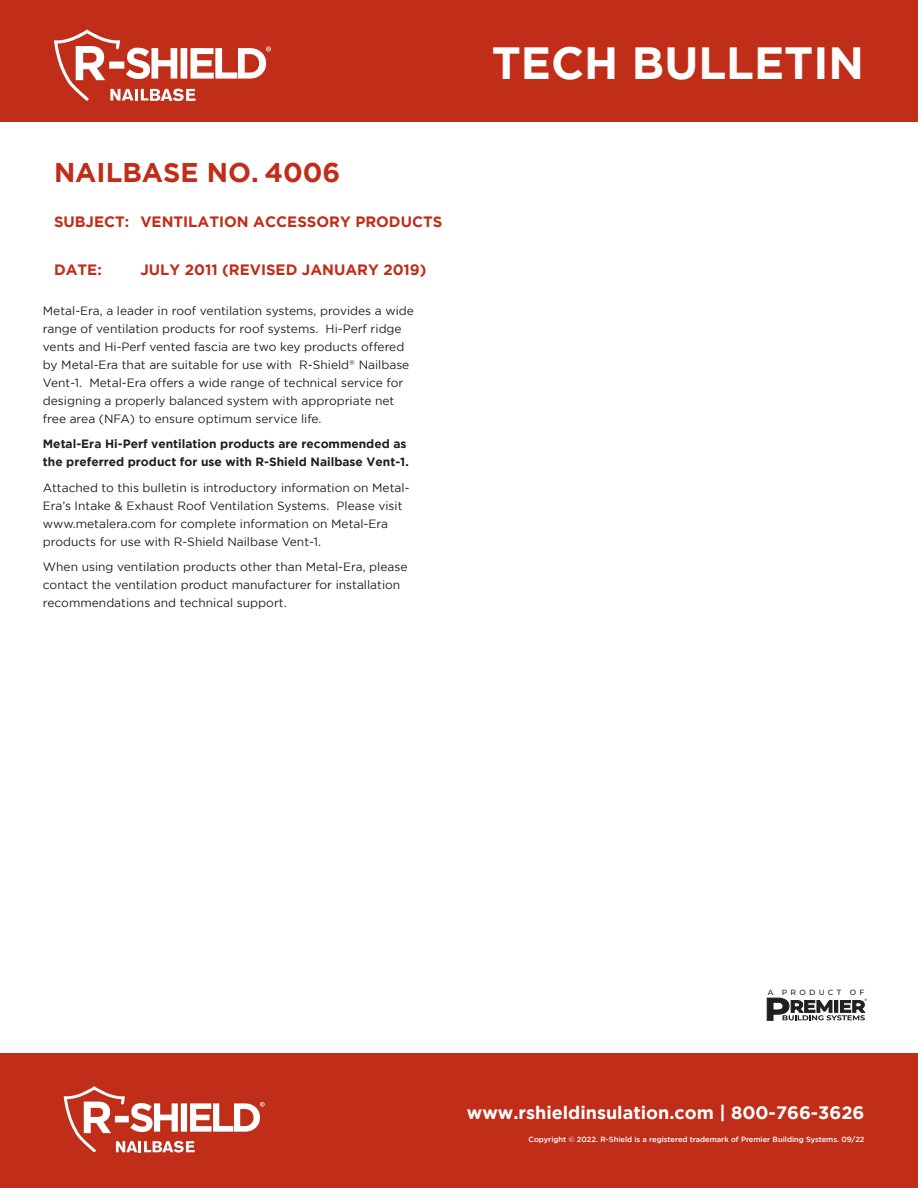
<style>
.page{position:relative;width:918px;height:1188px;background:#fff}
.page>*{position:absolute;margin:0;border:0;box-sizing:border-box;transform-origin:0 0}
.t1{font:700 45px "Gotham";color:#fff}
.t2{font:700 27px "Gotham";color:#c02d19}
.t3{font:700 18px "Gotham";color:#fff}
.t4{font:700 15px "Gotham";color:#c02d19}
.t5{font:12px/18px "Gotham";color:#231f20}
.t6{font:700 12px/18px "Gotham";color:#231f20}
.t7{font:500 7.5px "Gotham";color:#fff}
.t8{font:500 7.5px "Montserrat";letter-spacing:.42em;color:#231f20}
.t9{font:500 3.45px "Montserrat";color:#231f20}
</style>
<div class="page">
<div style="left:0;top:0;width:918px;height:122px;background:#c02d19"></div>
<svg style="left:54px;top:29px;width:217px;height:71px"></svg>
<div style="left:0;top:1053px;width:918px;height:135px;background:#c02d19"></div>
<svg style="left:64px;top:1086px;width:201px;height:67px"></svg>
<svg style="left:767px;top:998px;width:98px;height:23px"></svg>
<h2 class="t2" style="left:54px;top:157px;width:288px">NAILBASE NO. 4006</h2>
<p class="t4" style="left:54px;top:213px;width:77px">SUBJECT:</p>
<p class="t4" style="left:54px;top:261px;width:49px">DATE:</p>
<p class="t4" style="left:140px;top:213px;width:304px">VENTILATION ACCESSORY PRODUCTS</p>
<p class="t4" style="left:140px;top:261px;width:288px">JULY 2011 (REVISED JANUARY 2019)</p>
<p class="t5" style="left:43px;top:301px;width:373px">Metal-Era, a leader in roof ventilation systems, provides a wide range of ventilation products for roof systems. Hi-Perf ridge vents and Hi-Perf vented fascia are two key products offered by Metal-Era that are suitable for use with R-Shield<sup>®</sup> Nailbase Vent-1. Metal-Era offers a wide range of technical service for designing a properly balanced system with appropriate net free area (NFA) to ensure optimum service life.</p>
<p class="t6" style="left:43px;top:435px;width:367px">Metal-Era Hi-Perf ventilation products are recommended as the preferred product for use with R-Shield Nailbase Vent-1.</p>
<p class="t5" style="left:43px;top:478px;width:368px">Attached to this bulletin is introductory information on Metal-Era’s Intake &amp; Exhaust Roof Ventilation Systems. Please visit www.metalera.com for complete information on Metal-Era products for use with R-Shield Nailbase Vent-1.</p>
<p class="t5" style="left:43px;top:558px;width:366px">When using ventilation products other than Metal-Era, please contact the ventilation product manufacturer for installation recommendations and technical support.</p>
<h1 class="t1" style="left:492px;top:37px;width:374px">TECH BULLETIN</h1>
<p class="t8" style="left:768px;top:987px;width:98px">A PRODUCT OF</p>
<p class="t9" style="left:865px;top:998px;width:4px">®</p>
<h3 class="t3" style="left:467px;top:1102px;width:399px">www.rshieldinsulation.com | 800-766-3626</h3>
<p class="t7" style="left:529px;top:1135px;width:337px">Copyright © 2022. R-Shield is a registered trademark of Premier Building Systems. 09/22</p>
</div>
